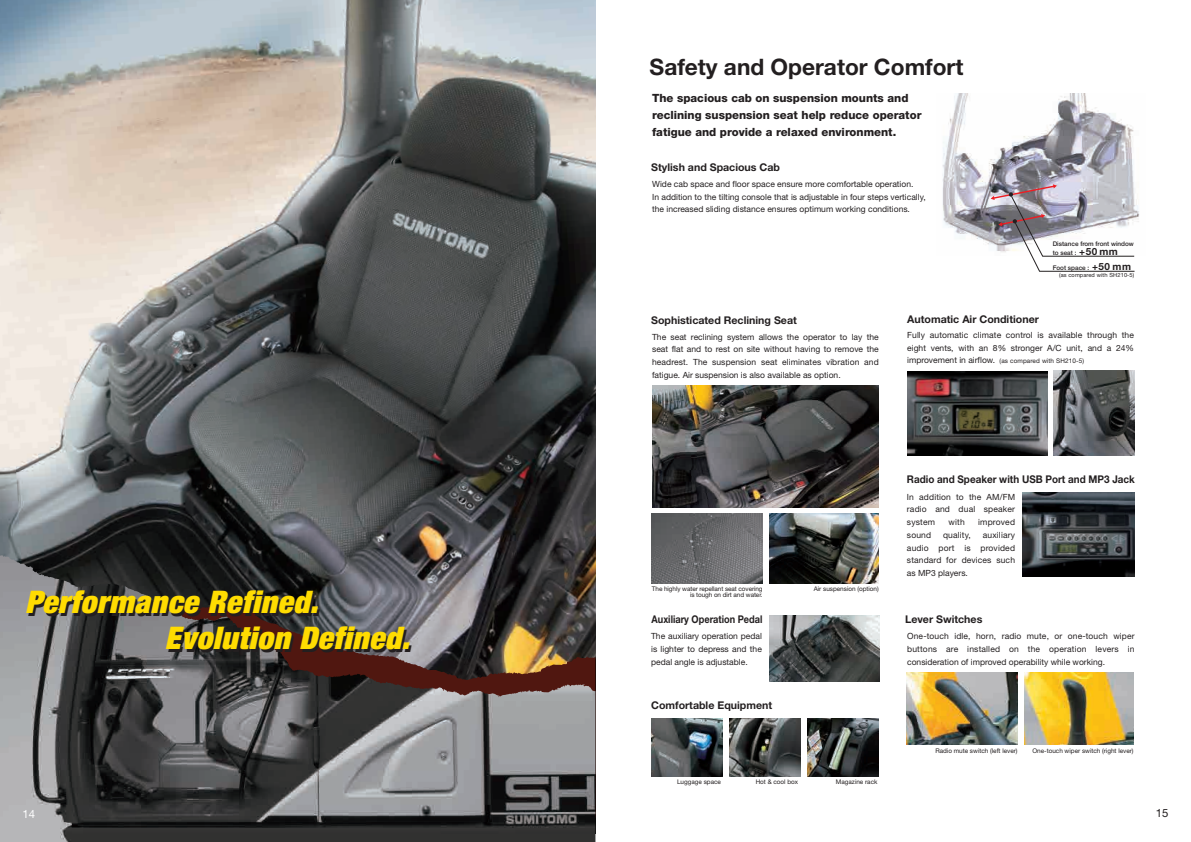
<style>
.page{position:relative;width:1191px;height:842px;background:#fff}
.page>*{position:absolute;margin:0;border:0;box-sizing:border-box;transform-origin:0 0}
.t1{font:italic 900 expanded 31.2px/36.1px "Helvetica Neue";letter-spacing:.02em;color:#ffdc01}
.t2{font:700 22.7px "Helvetica Neue";color:#231f20}
.t3{font:800 11.3px/17px "Helvetica Neue";color:#231f20}
.t4{font:11.3px "Helvetica Neue";color:#fff}
.t5{font:11.3px "Helvetica Neue";color:#231f20}
.t6{font:700 10.6px "Helvetica Neue";color:#231f20}
.t7{font:700 10.6px "Helvetica Neue";color:#231f20;scale:.93 1}
.t8{font:700 10.6px "Helvetica Neue";color:#231f20;scale:.87 1}
.t9{font:8.5px/12.8px "Helvetica Neue";color:#231f20;text-align:justify}
.t10{font:8.5px "Helvetica Neue";letter-spacing:.02em;color:#231f20}
.t11{font:6.4px/6.4px "Helvetica Neue";color:#231f20;text-align:right}
.t12{font:500 6.4px/8.5px "Helvetica Neue";color:#231f20}
.t13{font:6.4px "Helvetica Neue";letter-spacing:.02em;color:#231f20}
.t14{font:5.7px "Helvetica Neue";letter-spacing:.02em;color:#231f20}
.s1{font-weight:700;font-size:9.9px}
.s2{font-size:8.5px}
</style>
<div class="page">
<img style="left:0;top:0;width:595px;height:557px">
<img style="left:0;top:557px;width:595px;height:285px">
<img style="left:652px;top:385px;width:226px;height:122px">
<img style="left:769px;top:513px;width:110px;height:70px">
<img style="left:652px;top:513px;width:110px;height:71px">
<img style="left:769px;top:616px;width:110px;height:66px">
<img style="left:1024px;top:672px;width:109px;height:72px">
<img style="left:907px;top:672px;width:110px;height:72px">
<img style="left:942px;top:94px;width:198px;height:162px">
<svg style="left:990px;top:184px;width:144px;height:88px"></svg>
<img style="left:1053px;top:371px;width:81px;height:85px">
<img style="left:651px;top:718px;width:71px;height:58px">
<img style="left:729px;top:718px;width:71px;height:58px">
<img style="left:808px;top:718px;width:70px;height:58px">
<img style="left:907px;top:371px;width:140px;height:84px">
<img style="left:1023px;top:493px;width:111px;height:84px">
<h2 class="t2" style="left:649px;top:53px;width:315px">Safety and Operator Comfort</h2>
<h3 class="t3" style="left:652px;top:89px;width:271px">The spacious cab on suspension mounts and reclining suspension seat help reduce operator fatigue and provide a relaxed environment.</h3>
<p class="t6" style="left:651px;top:161px;width:130px">Stylish and Spacious Cab</p>
<p class="t9" style="left:652px;top:177px;width:275px;text-align:left">Wide cab space and floor space ensure more comfortable operation.<br>In addition to the tilting console that is adjustable in four steps vertically, the increased sliding distance ensures optimum working conditions.</p>
<p class="t12" style="left:1052px;top:240px;width:83px">Distance from front window to seat : <span class="s1">+50 mm</span></p>
<p class="t14" style="left:1059px;top:272px;width:77px">(as compared with SH210-5)</p>
<p class="t12" style="left:1052px;top:263px;width:80px">Foot space : <span class="s1">+50 mm</span></p>
<p class="t6" style="left:651px;top:314px;width:147px">Sophisticated Reclining Seat</p>
<p class="t6" style="left:907px;top:312px;width:133px">Automatic Air Conditioner</p>
<p class="t9" style="left:652px;top:330px;width:228px">The seat reclining system allows the operator to lay the seat flat and to rest on site without having to remove the headrest. The suspension seat eliminates vibration and fatigue. Air suspension is also available as option.</p>
<p class="t9" style="left:907px;top:328px;width:228px">Fully automatic climate control is available through the eight vents, with an 8% stronger A/C unit, and a 24%</p>
<p class="t13" style="left:907px;top:357px;width:178px"><span class="s2">improvement in airflow.</span> (as compared with SH210-5)</p>
<p class="t7" style="left:907px;top:473px;width:246px">Radio and Speaker with USB Port and MP3 Jack</p>
<p class="t9" style="left:907px;top:490px;width:110px">In addition to the AM/FM radio and dual speaker system</p>
<p class="t9" style="left:948px;top:515px;width:18px">with</p>
<p class="t10" style="left:978px;top:517px;width:38px">improved</p>
<h1 class="t1" style="left:165px;top:583px;width:246px;text-indent:-140px">Performance Refined.<br>Evolution Defined.</h1>
<p class="t11" style="left:652px;top:585px;width:112px">The highly water repellant seat covering is tough on dirt and water.</p>
<p class="t11" style="left:813px;top:585px;width:67px">Air suspension (option)</p>
<p class="t9" style="left:907px;top:528px;width:26px">sound</p>
<p class="t10" style="left:943px;top:530px;width:29px">quality,</p>
<p class="t9" style="left:907px;top:528px;width:110px;text-indent:76px">auxiliary audio port is provided standard for devices such as MP3 players.</p>
<p class="t8" style="left:651px;top:613px;width:129px">Auxiliary Operation Pedal</p>
<p class="t6" style="left:905px;top:613px;width:79px">Lever Switches</p>
<p class="t9" style="left:651px;top:629px;width:112px">The auxiliary operation pedal is lighter to depress and the pedal angle is adjustable.</p>
<p class="t9" style="left:907px;top:630px;width:229px">One-touch idle, horn, radio mute, or one-touch wiper buttons are installed on the operation levers in consideration of improved operability while working.</p>
<p class="t6" style="left:651px;top:699px;width:123px">Comfortable Equipment</p>
<p class="t11" style="left:677px;top:778px;width:45px">Luggage space</p>
<p class="t11" style="left:755px;top:778px;width:44px">Hot &amp; cool box</p>
<p class="t11" style="left:836px;top:778px;width:43px">Magazine rack</p>
<p class="t11" style="left:935px;top:747px;width:84px">Radio mute switch (left lever)</p>
<p class="t11" style="left:1032px;top:747px;width:103px">One-touch wiper switch (right lever)</p>
<h3 class="t4" style="left:23px;top:807px;width:14px">14</h3>
<h3 class="t5" style="left:1155px;top:806px;width:14px">15</h3>
</div>
